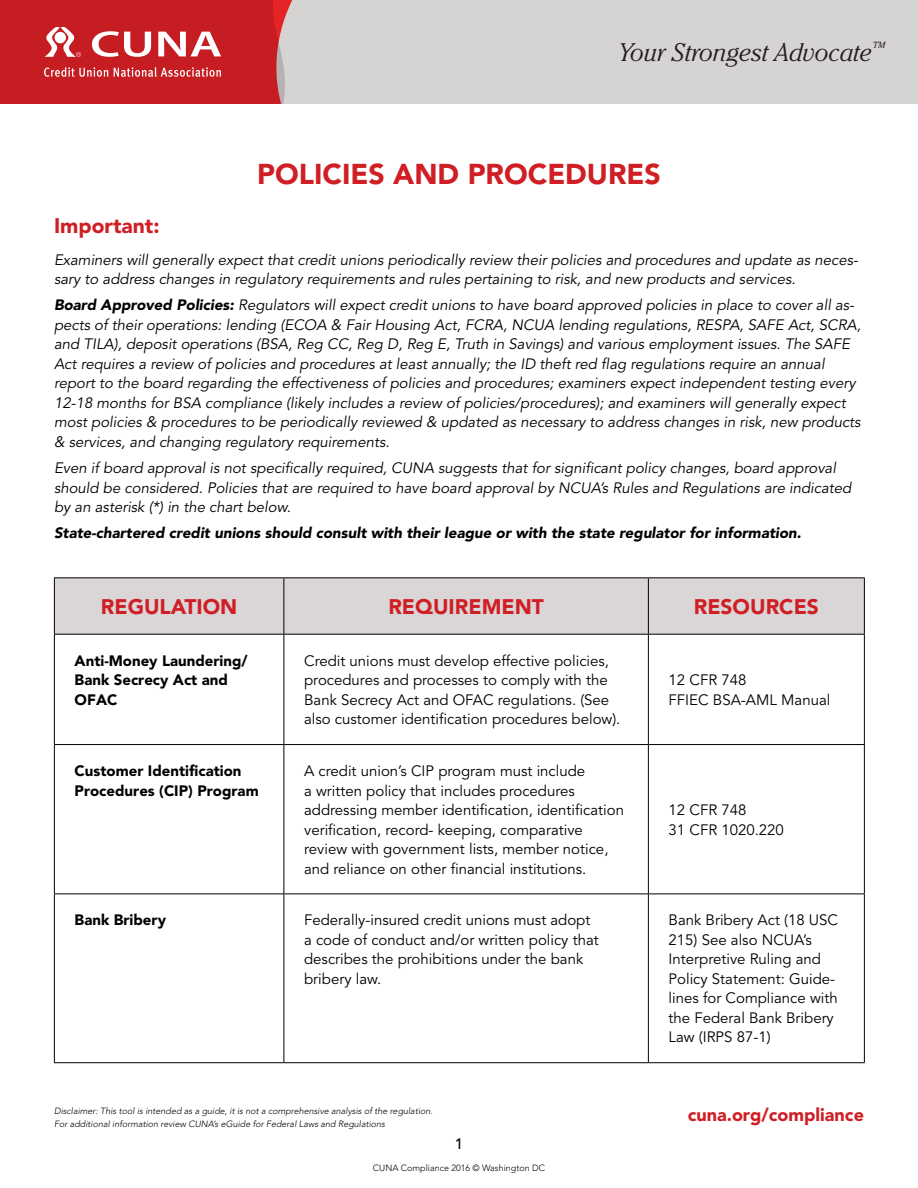
<style>
.page{position:relative;width:918px;height:1188px;background:#fff}
.page>*{position:absolute;margin:0;border:0;box-sizing:border-box;transform-origin:0 0}
.t1{font:900 28.5px "Avenir LT Std";color:#cf1f25}
.t2{font:italic 300 25.35px "Cheltenham Std";color:#231f20}
.t3{font:900 21px "Avenir LT Std";color:#cf1f25}
.t4{font:900 18px "Avenir LT Std";color:#cf1f25}
.t5{font:italic 15px/19.5px "Avenir LT Std";color:#000}
.t6{font:15px/19.5px "Avenir LT Std";color:#000}
.t7{font:900 15px/19.5px "Avenir LT Std";color:#000}
.t8{font:italic 900 15px "Avenir LT Std";color:#000}
.t9{font:500 15px "Avenir LT Std";color:#000}
.t10{font:italic 300 9px/13.5px "Avenir LT Std";color:#000}
.t11{font:300 9px "Avenir LT Std";color:#000}
.s1{font-weight:900}
</style>
<div class="page">
<div style="left:0;top:0;width:918px;height:103px;background:#d6d3d3"></div>
<svg style="left:0;top:0;width:293px;height:103px;background:#ca3539"></svg>
<div style="left:55px;top:578px;width:809px;height:56px;background:#dad6d7"></div>
<hr style="left:54px;top:577px;width:230px;height:1px;background:#000">
<hr style="left:54px;top:578px;width:1px;height:56px;background:#000">
<hr style="left:284px;top:577px;width:364px;height:1px;background:#000">
<hr style="left:284px;top:578px;width:1px;height:56px;background:#000">
<hr style="left:648px;top:577px;width:217px;height:1px;background:#000">
<hr style="left:648px;top:578px;width:1px;height:56px;background:#000">
<hr style="left:864px;top:578px;width:1px;height:56px;background:#000">
<hr style="left:54px;top:634px;width:230px;height:1px;background:#000">
<hr style="left:54px;top:635px;width:1px;height:109px;background:#000">
<hr style="left:284px;top:634px;width:364px;height:1px;background:#000">
<hr style="left:284px;top:635px;width:1px;height:109px;background:#000">
<hr style="left:648px;top:634px;width:217px;height:1px;background:#000">
<hr style="left:648px;top:635px;width:1px;height:109px;background:#000">
<hr style="left:864px;top:635px;width:1px;height:109px;background:#000">
<hr style="left:54px;top:744px;width:230px;height:1px;background:#000">
<hr style="left:54px;top:745px;width:1px;height:149px;background:#000">
<hr style="left:284px;top:744px;width:364px;height:1px;background:#000">
<hr style="left:284px;top:745px;width:1px;height:149px;background:#000">
<hr style="left:648px;top:744px;width:217px;height:1px;background:#000">
<hr style="left:648px;top:745px;width:1px;height:149px;background:#000">
<hr style="left:864px;top:745px;width:1px;height:149px;background:#000">
<hr style="left:54px;top:894px;width:230px;height:1px;background:#000">
<hr style="left:54px;top:894px;width:1px;height:168px;background:#000">
<hr style="left:284px;top:894px;width:364px;height:1px;background:#000">
<hr style="left:284px;top:894px;width:1px;height:168px;background:#000">
<hr style="left:648px;top:894px;width:217px;height:1px;background:#000">
<hr style="left:648px;top:894px;width:1px;height:168px;background:#000">
<hr style="left:864px;top:894px;width:1px;height:168px;background:#000">
<hr style="left:54px;top:1062px;width:230px;height:1px;background:#000">
<hr style="left:284px;top:1062px;width:364px;height:1px;background:#000">
<hr style="left:648px;top:1062px;width:217px;height:1px;background:#000">
<h2 class="t2" style="left:618px;top:38px;width:270px">Your Strongest Advocate<sup>™</sup></h2>
<h1 class="t1" style="left:257px;top:156px;width:405px">POLICIES AND PROCEDURES</h1>
<h3 class="t3" style="left:54px;top:213px;width:107px">Important:</h3>
<p class="t5" style="left:54px;top:250px;width:806px">Examiners will generally expect that credit unions periodically review their policies and procedures and update as neces&shy;sary to address changes in regulatory requirements and rules pertaining to risk, and new products and services.</p>
<p class="t5" style="left:54px;top:296px;width:809px"><span class="s1">Board Approved Policies:</span> Regulators will expect credit unions to have board approved policies in place to cover all as&shy;pects of their operations: lending (ECOA &amp; Fair Housing Act, FCRA, NCUA lending regulations, RESPA, SAFE Act, SCRA, and TILA), deposit operations (BSA, Reg CC, Reg D, Reg E, Truth in Savings) and various employment issues. The SAFE Act requires a review of policies and procedures at least annually; the ID theft red flag regulations require an annual report to the board regarding the effectiveness of policies and procedures; examiners expect independent testing every 12-18 months for BSA compliance (likely includes a review of policies/procedures); and examiners will generally expect most policies &amp; procedures to be periodically reviewed &amp; updated as necessary to address changes in risk, new products &amp; services, and changing regulatory requirements.</p>
<p class="t5" style="left:54px;top:459px;width:799px">Even if board approval is not specifically required, CUNA suggests that for significant policy changes, board approval should be considered. Policies that are required to have board approval by NCUA’s Rules and Regulations are indicated by an asterisk (*) in the chart below.</p>
<p class="t8" style="left:54px;top:524px;width:749px">State-chartered credit unions should consult with their league or with the state regulator for information.</p>
<h3 class="t3" style="left:101px;top:594px;width:138px">REGULATION</h3>
<h3 class="t3" style="left:388px;top:594px;width:157px">REQUIREMENT</h3>
<h3 class="t3" style="left:694px;top:594px;width:127px">RESOURCES</h3>
<p class="t7" style="left:75px;top:651px;width:175px">Anti-Money Laundering/<br>Bank Secrecy Act and<br>OFAC</p>
<p class="t6" style="left:304px;top:651px;width:318px">Credit unions must develop effective policies, procedures and processes to comply with the Bank Secrecy Act and OFAC regulations. (See also customer identification procedures below).</p>
<p class="t7" style="left:75px;top:761px;width:186px">Customer Identification<br>Procedures (CIP) Program</p>
<p class="t6" style="left:304px;top:762px;width:321px">A credit union’s CIP program must include<br>a written policy that includes procedures addressing member identification, identification verification, record- keeping, comparative review with government lists, member notice, and reliance on other financial institutions.</p>
<p class="t6" style="left:669px;top:671px;width:163px">12 CFR 748<br>FFIEC BSA-AML Manual</p>
<p class="t6" style="left:669px;top:801px;width:117px">12 CFR 748<br>31 CFR 1020.220</p>
<p class="t7" style="left:75px;top:910px;width:93px">Bank Bribery</p>
<p class="t6" style="left:304px;top:911px;width:296px">Federally-insured credit unions must adopt a code of conduct and/or written policy that describes the prohibitions under the bank bribery law.</p>
<p class="t6" style="left:669px;top:911px;width:171px">Bank Bribery Act (18 USC<br>215) See also NCUA’s<br>Interpretive Ruling and<br>Policy Statement: Guide&shy;lines for Compliance with the Federal Bank Bribery<br>Law (IRPS 87-1)</p>
<p class="t10" style="left:54px;top:1104px;width:380px">Disclaimer: This tool is intended as a guide, it is not a comprehensive analysis of the regulation.<br>For additional information review CUNA’s eGuide for Federal Laws and Regulations</p>
<p class="t4" style="left:688px;top:1103px;width:178px">cuna.org/compliance</p>
<p class="t11" style="left:373px;top:1163px;width:174px">CUNA Compliance 2016 © Washington DC</p>
<p class="t9" style="left:455px;top:1135px;width:10px">1</p>
</div>
